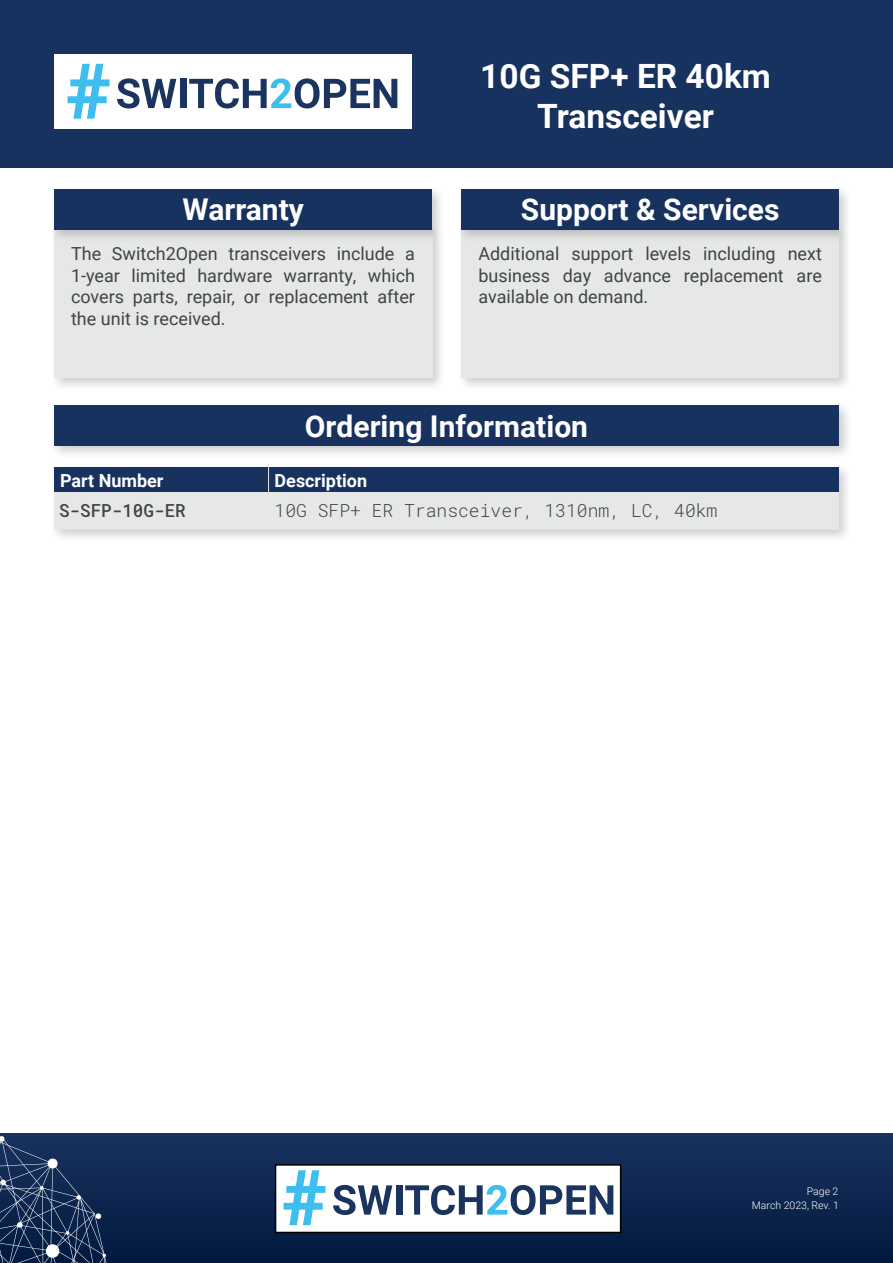
<style>
.page{position:relative;width:893px;height:1263px;background:#fff}
.page>*{position:absolute;margin:0;border:0;box-sizing:border-box;transform-origin:0 0}
.t1{font:700 33.45px/40.2px "Roboto";color:#fff;text-align:center}
.t2{font:700 30px "Roboto";color:#fff}
.t3{font:18px/21.6px "Roboto";color:#414345;text-align:justify}
.t4{font:300 18px "Roboto Mono";color:#414345}
.t5{font:700 18px "Roboto";color:#fff}
.t6{font:italic 500 18px "Roboto Mono";color:#414345}
.t7{font:300 10.5px/16.6px "Roboto";color:#fff;text-align:right}
</style>
<div class="page">
<div style="left:0;top:0;width:893px;height:168px;background:#18325f"></div>
<div style="left:54px;top:54px;width:358px;height:74px;background:#fff"></div>
<svg style="left:117px;top:78px;width:59px;height:30px"></svg>
<div style="left:180px;top:79px;width:6px;height:29px;background:#1b335f"></div>
<svg style="left:189px;top:78px;width:208px;height:30px"></svg>
<svg style="left:68px;top:64px;width:42px;height:55px"></svg>
<div style="left:0;top:1133px;width:893px;height:130px;background:linear-gradient(to bottom,#19335f,#021a40)"></div>
<div style="left:276px;top:1165px;width:345px;height:67px;background:#fff"></div>
<div style="left:275px;top:1164px;width:346px;height:69px;border:2px solid #000"></div>
<svg style="left:1px;top:1136px;width:105px;height:127px;background:#253b60"></svg>
<svg style="left:333px;top:1185px;width:59px;height:30px"></svg>
<div style="left:396px;top:1185px;width:6px;height:29px;background:#1b335f"></div>
<svg style="left:405px;top:1185px;width:208px;height:30px"></svg>
<svg style="left:284px;top:1170px;width:42px;height:55px"></svg>
<svg style="left:0;top:1134px;width:1px;height:129px"></svg>
<div style="left:49px;top:400px;width:803px;height:59px;background:#000;opacity:.2"></div>
<div style="left:54px;top:405px;width:785px;height:41px;background:#18325f"></div>
<div style="left:457px;top:225px;width:396px;height:167px;background:#000;opacity:.2"></div>
<div style="left:461px;top:230px;width:378px;height:148px;background:#e5e8e6"></div>
<div style="left:457px;top:184px;width:396px;height:59px;background:#000;opacity:.2"></div>
<div style="left:461px;top:189px;width:378px;height:40px;background:#18325f"></div>
<div style="left:49px;top:225px;width:397px;height:167px;background:#000;opacity:.2"></div>
<div style="left:54px;top:230px;width:378px;height:148px;background:#e5e8e6"></div>
<div style="left:50px;top:184px;width:396px;height:59px;background:#000;opacity:.2"></div>
<div style="left:55px;top:189px;width:377px;height:40px;background:#18325f"></div>
<div style="left:49px;top:462px;width:803px;height:81px;background:#000;opacity:.2"></div>
<svg style="left:54px;top:467px;width:785px;height:63px;background:#929eaf"></svg>
<hr style="left:269px;top:492px;width:570px;height:1px;background:#e5e8e6">
<hr style="left:268px;top:493px;width:1px;height:37px;background:#e5e8e6">
<h2 class="t2" style="left:183px;top:189px;width:123px">Warranty</h2>
<p class="t3" style="left:71px;top:242px;width:345px">The Switch2Open transceivers include a 1-year limited hardware warranty, which covers parts, repair, or replacement after the unit is received.</p>
<h1 class="t1" style="left:480px;top:55px;width:292px">10G SFP+ ER 40km<br>Transceiver</h1>
<h2 class="t2" style="left:521px;top:189px;width:260px">Support &amp; Services</h2>
<p class="t3" style="left:478px;top:242px;width:345px">Additional support levels including next business day advance replacement are available on demand.</p>
<h2 class="t2" style="left:305px;top:405px;width:285px">Ordering Information</h2>
<p class="t5" style="left:60px;top:467px;width:105px">Part Number</p>
<p class="t5" style="left:275px;top:467px;width:94px">Description</p>
<p class="t6" style="left:60px;top:498px;width:133px">S-SFP-10G-ER</p>
<p class="t4" style="left:275px;top:498px;width:444px">10G SFP+ ER Transceiver, 1310nm, LC, 40km</p>
<p class="t7" style="left:752px;top:1179px;width:89px">Page 2<br>March 2023, Rev. 1</p>
</div>
